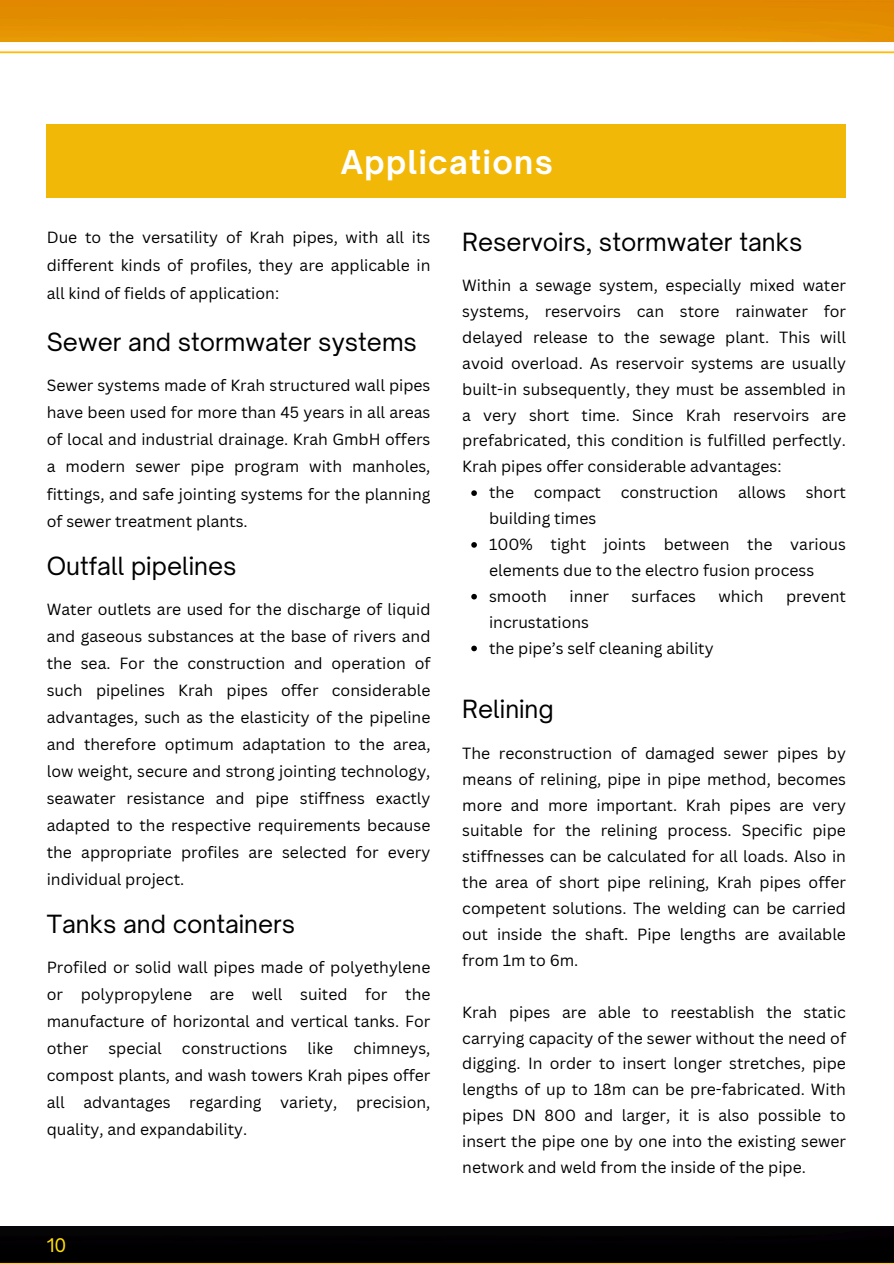
<style>
.page{position:relative;width:894px;height:1264px;background:#fff}
.page>*{position:absolute;margin:0;border:0;box-sizing:border-box;transform-origin:0 0}
.t1{font:700 31.5px "Open Sauce One";letter-spacing:.045em;color:#fff}
.t2{font:24px "Open Sauce One";color:#000}
.t3{font:18px "Open Sauce One";color:#fede08}
.t4{font:15.75px/25.8px "Canva Sans";color:#000;text-align:justify}
</style>
<div class="page">
<img style="left:0;top:50px;width:893px;height:4px">
<img style="left:0;top:1262px;width:893px;height:1px">
<div style="left:47px;top:124px;width:798px;height:73px;background:#f2b808"></div>
<svg style="left:471px;top:490px;width:6px;height:6px"></svg>
<svg style="left:471px;top:542px;width:6px;height:5px"></svg>
<svg style="left:471px;top:594px;width:6px;height:5px"></svg>
<svg style="left:471px;top:645px;width:6px;height:6px"></svg>
<img style="left:0;top:0;width:893px;height:42px">
<img style="left:0;top:1226px;width:893px;height:36px">
<p class="t1" style="left:340px;top:142px;width:214px">Applications</p>
<p class="t4" style="left:47px;top:223px;width:385px;line-height:28.2px">Due to the versatility of Krah pipes, with all its different kinds of profiles, they are applicable in all kind of fields of application:</p>
<p class="t2" style="left:47px;top:327px;width:371px">Sewer and stormwater systems</p>
<h1 class="t4" style="left:47px;top:372px;width:385px;line-height:27px">Sewer systems made of Krah structured wall pipes have been used for more than 45 years in all areas of local and industrial drainage. Krah GmbH offers a modern sewer pipe program with manholes, fittings, and safe jointing systems for the planning of sewer treatment plants.</h1>
<h2 class="t2" style="left:47px;top:550px;width:191px">Outfall pipelines</h2>
<p class="t4" style="left:47px;top:595px;width:385px;line-height:27px">Water outlets are used for the discharge of liquid and gaseous substances at the base of rivers and the sea. For the construction and operation of such pipelines Krah pipes offer considerable advantages, such as the elasticity of the pipeline and therefore optimum adaptation to the area, low weight, secure and strong jointing technology, seawater resistance and pipe stiffness exactly adapted to the respective requirements because the appropriate profiles are selected for every individual project.</p>
<h2 class="t2" style="left:47px;top:908px;width:250px">Tanks and containers</h2>
<p class="t4" style="left:47px;top:953px;width:385px;line-height:27px">Profiled or solid wall pipes made of polyethylene or polypropylene are well suited for the manufacture of horizontal and vertical tanks. For other</p>
<p class="t4" style="left:47px;top:1034px;width:385px;line-height:27px;text-indent:307px">chimneys, compost plants, and wash towers Krah pipes offer all advantages regarding variety, precision, quality, and expandability.</p>
<p class="t4" style="left:108px;top:1034px;width:55px">special</p>
<p class="t4" style="left:182px;top:1034px;width:107px">constructions</p>
<p class="t4" style="left:307px;top:1034px;width:27px">like</p>
<p class="t3" style="left:47px;top:1233px;width:21px">10</p>
<h2 class="t2" style="left:462px;top:226px;width:341px">Reservoirs, stormwater tanks</h2>
<p class="t4" style="left:462px;top:272px;width:385px">Within a sewage system, especially mixed water systems, reservoirs can store rainwater for delayed release to the sewage plant. This will avoid overload. As reservoir systems are usually built-in subsequently, they must be assembled in a very short time. Since Krah reservoirs are prefabricated, this condition is fulfilled perfectly.<br>Krah pipes offer considerable advantages:</p>
<h2 class="t4" style="left:489px;top:479px;width:358px">the compact construction allows short building times</h2>
<p class="t4" style="left:489px;top:531px;width:358px">100% tight joints between the various elements due to the electro fusion process</p>
<p class="t4" style="left:489px;top:582px;width:59px">smooth</p>
<p class="t4" style="left:569px;top:582px;width:41px">inner</p>
<p class="t4" style="left:631px;top:582px;width:66px">surfaces</p>
<p class="t4" style="left:718px;top:582px;width:46px">which</p>
<p class="t4" style="left:785px;top:582px;width:61px">prevent</p>
<p class="t4" style="left:489px;top:608px;width:101px">incrustations</p>
<p class="t4" style="left:489px;top:634px;width:226px">the pipe’s self cleaning ability</p>
<p class="t2" style="left:462px;top:694px;width:93px">Relining</p>
<p class="t4" style="left:462px;top:739px;width:385px">The reconstruction of damaged sewer pipes by means of relining, pipe in pipe method, becomes more and more important. Krah pipes are very suitable for the relining process. Specific pipe stiffnesses can be calculated for all loads. Also in the area of short pipe relining, Krah pipes offer competent solutions. The welding can be carried out inside the shaft. Pipe lengths are available from 1m to 6m.</p>
<h2 class="t4" style="left:462px;top:998px;width:385px">Krah pipes are able to reestablish the static carrying capacity of the sewer without the need of digging. In order to insert longer stretches, pipe lengths of up to 18m can be pre-fabricated. With pipes DN 800 and larger, it is also possible to insert the pipe one by one into the existing sewer network and weld from the inside of the pipe.</h2>
</div>
